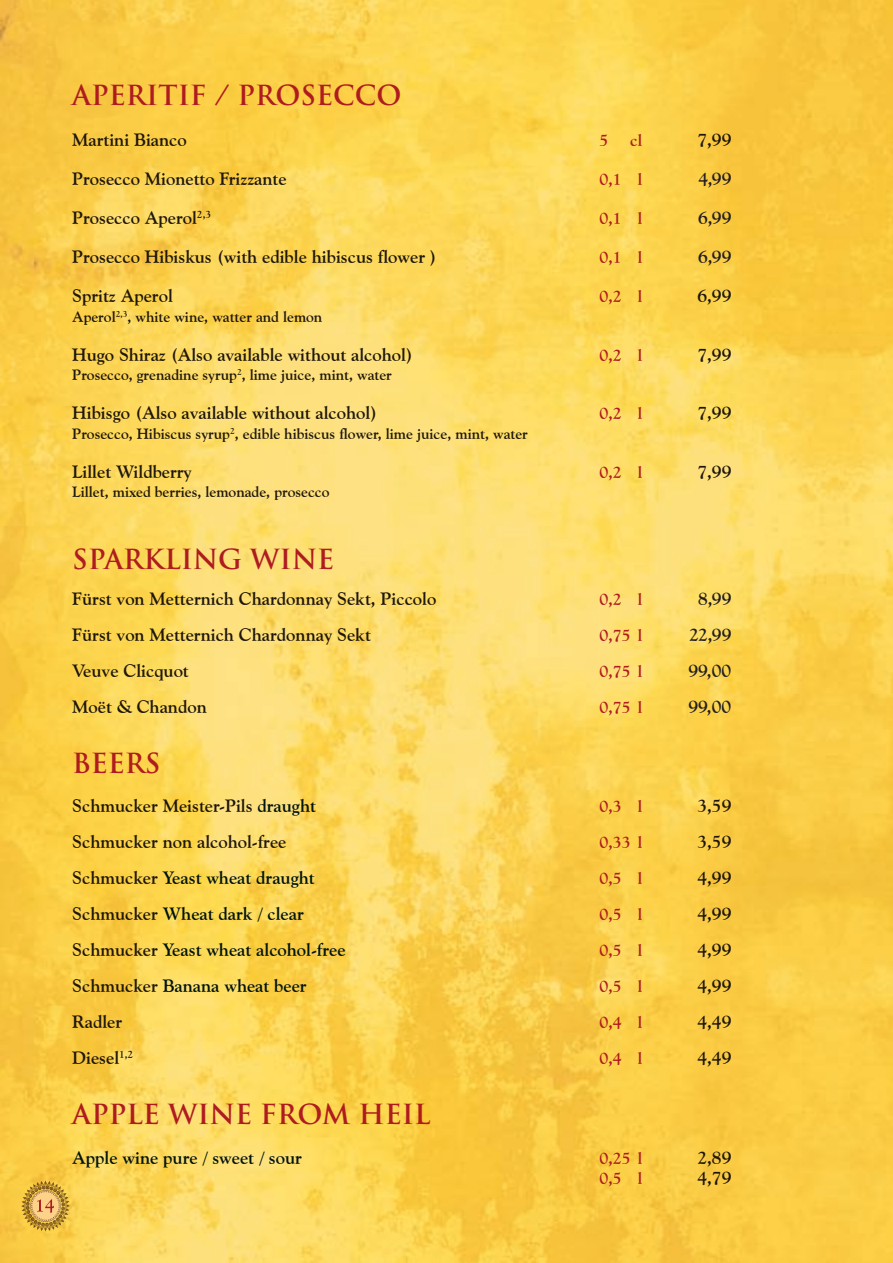
<style>
.page{position:relative;width:893px;height:1263px;background:#fff}
.page>*{position:absolute;margin:0;border:0;box-sizing:border-box;transform-origin:0 0}
.t1{font:700 27px "Trajan Pro";color:#af1c1f}
.t2{font:700 18px "Goudy Old Style BT";color:#1e160a}
.t3{font:700 18px "Goudy Old Style BT";color:#001410}
.t4{font:700 18px "Goudy Old Style BT";color:#231f20}
.t5{font:700 16.5px "Goudy Old Style BT";color:#af1c1f}
.t6{font:700 15px "Goudy Old Style BT";color:#1e160a}
.s1{color:#001410}
.s2{color:#1e160a}
</style>
<div class="page">
<img style="left:0;top:0;width:893px;height:1263px">
<div style="left:809px;top:1206px;width:54px;height:40px;background:#facc44"></div>
<svg style="left:21px;top:1181px;width:49px;height:50px;background:#d6a94b"></svg>
<h1 class="t1" style="left:72px;top:79px;width:331px">APERITIF / PROSECCO</h1>
<p class="t2" style="left:72px;top:129px;width:116px">Martini Bianco</p>
<p class="t5" style="left:600px;top:131px;width:10px">5</p>
<p class="t5" style="left:630px;top:131px;width:13px">cl</p>
<p class="t2" style="left:697px;top:129px;width:36px">7,99</p>
<p class="t2" style="left:72px;top:168px;width:216px">Prosecco Mionetto Frizzante</p>
<p class="t5" style="left:600px;top:170px;width:44px">0,1 l</p>
<p class="t4" style="left:699px;top:168px;width:34px">4,99</p>
<p class="t2" style="left:72px;top:207px;width:140px">Prosecco Aperol<sup>2,3</sup></p>
<p class="t5" style="left:600px;top:209px;width:44px">0,1 l</p>
<p class="t4" style="left:698px;top:207px;width:35px">6,99</p>
<p class="t2" style="left:72px;top:246px;width:366px">Prosecco Hibiskus (with edible hibiscus flower )</p>
<p class="t5" style="left:600px;top:248px;width:44px">0,1 l</p>
<p class="t4" style="left:698px;top:246px;width:35px">6,99</p>
<p class="t2" style="left:72px;top:285px;width:102px">Spritz Aperol</p>
<p class="t5" style="left:600px;top:287px;width:44px">0,2 l</p>
<p class="t2" style="left:697px;top:285px;width:36px">6,99</p>
<p class="t6" style="left:72px;top:307px;width:252px">Aperol<sup>2,3</sup>, white wine, watter and lemon</p>
<p class="t2" style="left:72px;top:344px;width:342px">Hugo Shiraz (Also available without alcohol)</p>
<p class="t5" style="left:600px;top:345px;width:44px">0,2 l</p>
<p class="t2" style="left:697px;top:344px;width:36px">7,99</p>
<p class="t6" style="left:72px;top:366px;width:321px">Prosecco, grenadine syrup<sup>2</sup>, lime juice, mint, water</p>
<p class="t2" style="left:72px;top:402px;width:307px">Hibisgo (Also available without alcohol)</p>
<p class="t5" style="left:600px;top:404px;width:44px">0,2 l</p>
<p class="t2" style="left:697px;top:402px;width:36px">7,99</p>
<p class="t6" style="left:72px;top:424px;width:457px">Prosecco, Hibiscus syrup<sup>2</sup>, edible hibiscus flower, lime juice, mint, water</p>
<p class="t2" style="left:72px;top:461px;width:121px">Lillet Wildberry</p>
<p class="t5" style="left:600px;top:462px;width:44px">0,2 l</p>
<p class="t2" style="left:697px;top:461px;width:36px">7,99</p>
<p class="t6" style="left:72px;top:483px;width:259px">Lillet, mixed berries, lemonade, prosecco</p>
<h1 class="t1" style="left:72px;top:542px;width:264px">SPARKLING WINE</h1>
<p class="t2" style="left:72px;top:587px;width:365px">Fürst von Metternich Chardonnay Sekt, Piccolo</p>
<p class="t5" style="left:600px;top:589px;width:44px">0,2 l</p>
<p class="t4" style="left:698px;top:587px;width:35px">8,99</p>
<p class="t2" style="left:72px;top:623px;width:300px">Fürst von Metternich Chardonnay Sekt</p>
<p class="t5" style="left:600px;top:625px;width:44px">0,75 l</p>
<p class="t4" style="left:689px;top:623px;width:44px">22,99</p>
<p class="t2" style="left:72px;top:659px;width:118px">Veuve Clicquot</p>
<p class="t5" style="left:600px;top:661px;width:44px">0,75 l</p>
<p class="t4" style="left:688px;top:659px;width:44px">99,00</p>
<p class="t2" style="left:72px;top:695px;width:136px">Moët &amp; Chandon</p>
<p class="t5" style="left:600px;top:697px;width:44px">0,75 l</p>
<p class="t4" style="left:688px;top:695px;width:44px">99,00</p>
<h1 class="t1" style="left:72px;top:746px;width:90px">BEERS</h1>
<p class="t2" style="left:72px;top:794px;width:245px">Schmucker Meister-Pils <span class="s1">draught</span></p>
<p class="t5" style="left:600px;top:796px;width:44px">0,3 l</p>
<p class="t2" style="left:697px;top:794px;width:36px">3,59</p>
<p class="t2" style="left:72px;top:830px;width:216px">Schmucker non alcohol-free</p>
<p class="t5" style="left:600px;top:832px;width:44px">0,33 l</p>
<p class="t2" style="left:697px;top:830px;width:36px">3,59</p>
<p class="t3" style="left:72px;top:866px;width:244px"><span class="s2">Schmucker</span> Yeast wheat draught</p>
<p class="t5" style="left:600px;top:868px;width:44px">0,5 l</p>
<p class="t2" style="left:697px;top:866px;width:36px">4,99</p>
<p class="t3" style="left:72px;top:902px;width:233px"><span class="s2">Schmucker</span> Wheat dark / clear</p>
<p class="t5" style="left:600px;top:904px;width:44px">0,5 l</p>
<p class="t2" style="left:697px;top:902px;width:36px">4,99</p>
<p class="t3" style="left:72px;top:938px;width:275px"><span class="s2">Schmucker</span> Yeast wheat alcohol-free</p>
<p class="t5" style="left:600px;top:940px;width:44px">0,5 l</p>
<p class="t2" style="left:697px;top:938px;width:36px">4,99</p>
<p class="t3" style="left:72px;top:974px;width:236px"><span class="s2">Schmucker</span> Banana wheat beer</p>
<p class="t5" style="left:600px;top:976px;width:44px">0,5 l</p>
<p class="t2" style="left:697px;top:974px;width:36px">4,99</p>
<p class="t2" style="left:72px;top:1010px;width:51px">Radler</p>
<p class="t5" style="left:600px;top:1012px;width:44px">0,4 l</p>
<p class="t2" style="left:697px;top:1010px;width:36px">4,49</p>
<p class="t2" style="left:72px;top:1046px;width:63px">Diesel<sup>1,2</sup></p>
<p class="t5" style="left:600px;top:1048px;width:44px">0,4 l</p>
<p class="t2" style="left:697px;top:1046px;width:36px">4,49</p>
<h1 class="t1" style="left:72px;top:1097px;width:360px">APPLE WINE FROM HEIL</h1>
<p class="t3" style="left:72px;top:1147px;width:231px">Apple wine pure / sweet / sour</p>
<p class="t5" style="left:600px;top:1148px;width:44px">0,25 l</p>
<p class="t2" style="left:697px;top:1147px;width:36px">2,89</p>
<p class="t5" style="left:600px;top:1168px;width:44px">0,5 l</p>
<p class="t2" style="left:697px;top:1166px;width:36px">4,79</p>
</div>
